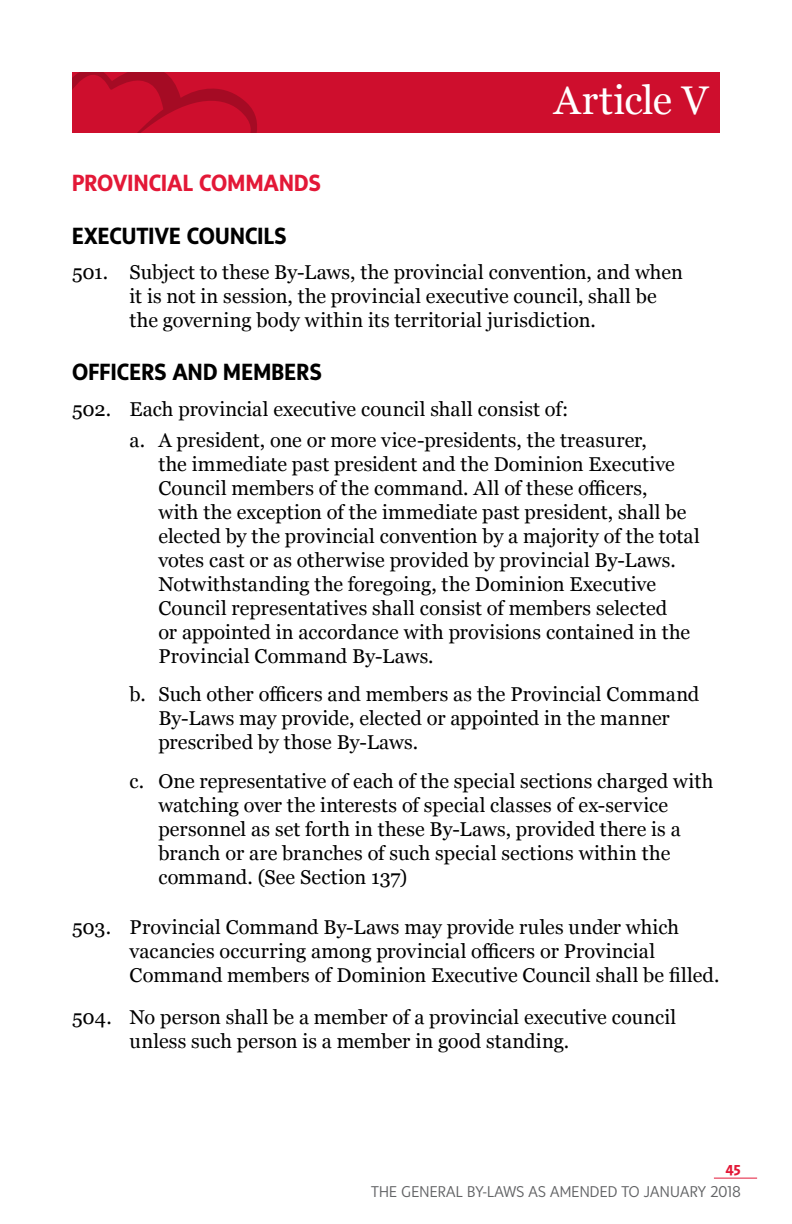
<style>
.page{position:relative;width:792px;height:1224px;background:#fff}
.page>*{position:absolute;margin:0;border:0;box-sizing:border-box;transform-origin:0 0}
.t1{font:40px "Georgia";letter-spacing:.005em;color:#fff}
.t2{font:700 24px "Sense";letter-spacing:.005em;color:#000}
.t3{font:700 24px "Sense";letter-spacing:.005em;color:#e31837}
.t4{font:20px/24px "Georgia";letter-spacing:.005em;color:#000}
.t5{font:300 16px "Sense";letter-spacing:.015em;color:#636466}
.t6{font:700 16px "Sense";color:#e31837}
</style>
<div class="page">
<hr style="left:714px;top:1178px;width:43px;height:1px;background:#e31837">
<div style="left:72px;top:72px;width:648px;height:60px;background:#ce0e2d"></div>
<svg style="left:72px;top:72px;width:185px;height:60px"></svg>
<h1 class="t1" style="left:554px;top:71px;width:156px">Article V</h1>
<p class="t3" style="left:72px;top:169px;width:250px">PROVINCIAL COMMANDS</p>
<p class="t2" style="left:72px;top:222px;width:216px">EXECUTIVE COUNCILS</p>
<p class="t4" style="left:130px;top:260px;width:555px;text-indent:-58px">501. Subject to these By-Laws, the provincial convention, and when it is not in session, the provincial executive council, shall be the governing body within its territorial jurisdiction.</p>
<p class="t2" style="left:72px;top:358px;width:251px">OFFICERS AND MEMBERS</p>
<p class="t4" style="left:130px;top:392px;width:519px;line-height:31.2px;text-indent:-58px">502. Each provincial executive council shall consist of:<br>a. A president, one or more vice-presidents, the treasurer,</p>
<p class="t4" style="left:158px;top:451px;width:543px">the immediate past president and the Dominion Executive Council members of the command. All of these officers,<br>with the exception of the immediate past president, shall be elected by the provincial convention by a majority of the total votes cast or as otherwise provided by provincial By-Laws.<br>Notwithstanding the foregoing, the Dominion Executive Council representatives shall consist of members selected<br>or appointed in accordance with provisions contained in the Provincial Command By-Laws.</p>
<p class="t4" style="left:158px;top:682px;width:543px;text-indent:-29px">b. Such other officers and members as the Provincial Command<br>By-Laws may provide, elected or appointed in the manner prescribed by those By-Laws.</p>
<p class="t4" style="left:158px;top:768px;width:556px;text-indent:-29px">c. One representative of each of the special sections charged with watching over the interests of special classes of ex-service personnel as set forth in these By-Laws, provided there is a branch or are branches of such special sections within the command. (See Section 137)</p>
<p class="t4" style="left:130px;top:914px;width:591px;text-indent:-58px">503. Provincial Command By-Laws may provide rules under which vacancies occurring among provincial officers or Provincial<br>Command members of Dominion Executive Council shall be filled.</p>
<p class="t4" style="left:130px;top:1005px;width:548px;text-indent:-58px">504. No person shall be a member of a provincial executive council unless such person is a member in good standing.</p>
<p class="t6" style="left:726px;top:1158px;width:17px">45</p>
<p class="t5" style="left:371px;top:1182px;width:371px">THE GENERAL BY-LAWS AS AMENDED TO JANUARY 2018</p>
</div>
